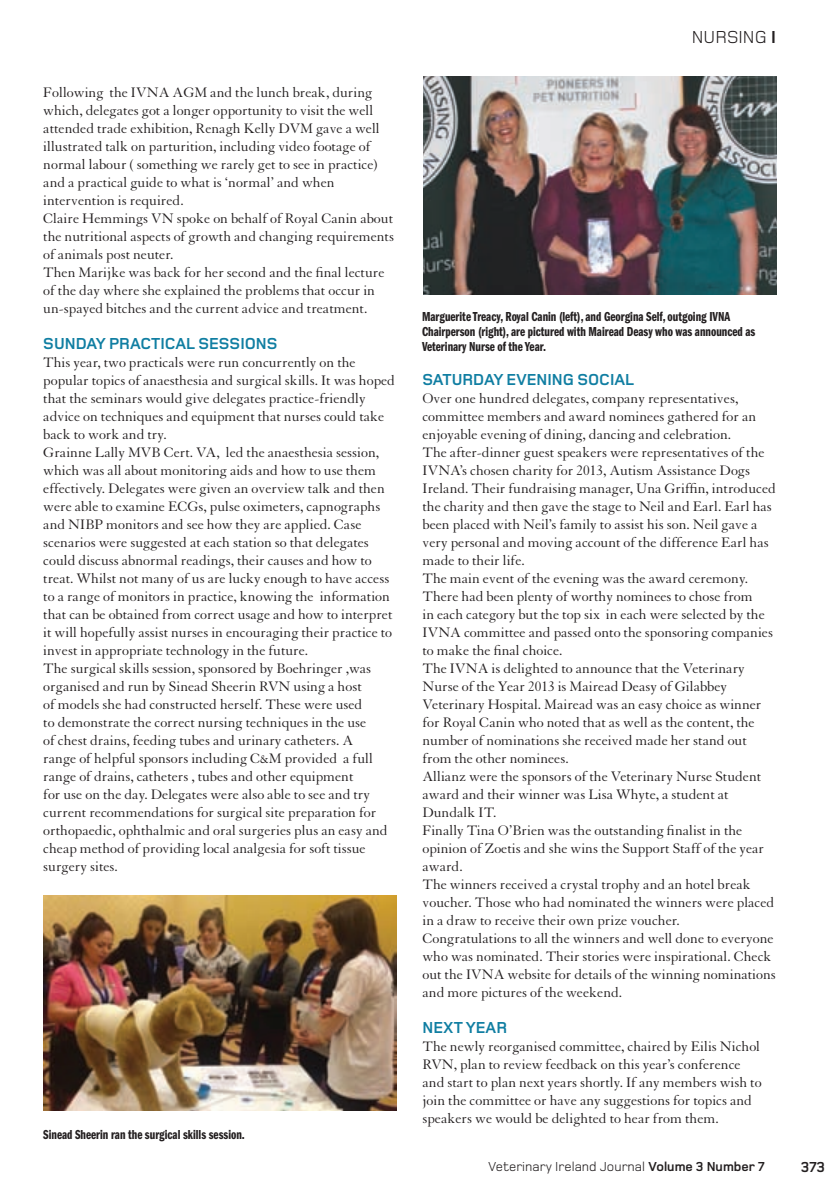
<style>
.page{position:relative;width:829px;height:1182px;background:#fff}
.page>*{position:absolute;margin:0;border:0;box-sizing:border-box;transform-origin:0 0}
.t1{font:18px "Foundry Monoline";color:#231f20}
.t2{font:700 16.5px "Foundry Monoline";color:#107ea2}
.t3{font:15px/18px "Granjon";color:#231f20}
.t4{font:700 15px "Foundry Monoline";color:#231f20}
.t5{font:13.5px/15px "Franklin Gothic Demi Cmpr";color:#231f20}
.t6{font:13.5px "Foundry Monoline";color:#231f20}
.s1{font-weight:700}
</style>
<div class="page">
<img style="left:423px;top:76px;width:353px;height:218px">
<img style="left:43px;top:895px;width:353px;height:215px">
<p class="t3" style="left:43px;top:84px;width:352px">Following the IVNA AGM and the lunch break, during which, delegates got a longer opportunity to visit the well attended trade exhibition, Renagh Kelly DVM gave a well illustrated talk on parturition, including video footage of normal labour ( something we rarely get to see in practice) and a practical guide to what is ‘normal’ and when intervention is required.<br>Claire Hemmings VN spoke on behalf of Royal Canin about the nutritional aspects of growth and changing requirements of animals post neuter.<br>Then Marijke was back for her second and the final lecture of the day where she explained the problems that occur in un-spayed bitches and the current advice and treatment.</p>
<p class="t2" style="left:43px;top:335px;width:22px">SUNDAY</p>
<p class="t2" style="left:109px;top:335px;width:21px">PRACTICA</p>
<p class="t2" style="left:186px;top:335px;width:34px">L SESSIONS</p>
<p class="t3" style="left:43px;top:354px;width:353px">This year, two practicals were run concurrently on the popular topics of anaesthesia and surgical skills. It was hoped that the seminars would give delegates practice-friendly advice on techniques and equipment that nurses could take back to work and try.<br>Grainne Lally MVB Cert. VA, led the anaesthesia session, which was all about monitoring aids and how to use them effectively. Delegates were given an overview talk and then were able to examine ECGs, pulse oximeters, capnographs and NIBP monitors and see how they are applied. Case scenarios were suggested at each station so that delegates could discuss abnormal readings, their causes and how to treat. Whilst not many of us are lucky enough to have access to a range of monitors in practice, knowing the information that can be obtained from correct usage and how to interpret it will hopefully assist nurses in encouraging their practice to invest in appropriate technology in the future.<br>The surgical skills session, sponsored by Boehringer ,was organised and run by Sinead Sheerin RVN using a host<br>of models she had constructed herself. These were used<br>to demonstrate the correct nursing techniques in the use<br>of chest drains, feeding tubes and urinary catheters. A<br>range of helpful sponsors including C&amp;M provided a full range of drains, catheters , tubes and other equipment<br>for use on the day. Delegates were also able to see and try current recommendations for surgical site preparation for orthopaedic, ophthalmic and oral surgeries plus an easy and cheap method of providing local analgesia for soft tissue surgery sites.</p>
<p class="t5" style="left:43px;top:1127px;width:203px">Sinead Sheerin ran the surgical skills session.</p>
<p class="t1" style="left:692px;top:28px;width:86px">NURSING <span class="s1">I</span></p>
<p class="t5" style="left:422px;top:309px;width:335px">Marguerite Treacy, Royal Canin (left), and Georgina Self, outgoing IVNA<br>Chairperson (right), are pictured with Mairead Deasy who was announced as<br>Veterinary Nurse of the Year.</p>
<p class="t2" style="left:422px;top:371px;width:22px">SATURDAY</p>
<p class="t2" style="left:506px;top:371px;width:21px">EVENING</p>
<p class="t2" style="left:577px;top:371px;width:21px">SOCIA</p>
<p class="t2" style="left:625px;top:371px;width:10px">L</p>
<p class="t3" style="left:422px;top:390px;width:355px">Over one hundred delegates, company representatives, committee members and award nominees gathered for an enjoyable evening of dining, dancing and celebration.<br>The after-dinner guest speakers were representatives of the IVNA’s chosen charity for 2013, Autism Assistance Dogs Ireland. Their fundraising manager, Una Griffin, introduced the charity and then gave the stage to Neil and Earl. Earl has been placed with Neil’s family to assist his son. Neil gave a very personal and moving account of the difference Earl has made to their life.<br>The main event of the evening was the award ceremony.<br>There had been plenty of worthy nominees to chose from<br>in each category but the top six in each were selected by the IVNA committee and passed onto the sponsoring companies to make the final choice.<br>The IVNA is delighted to announce that the Veterinary Nurse of the Year 2013 is Mairead Deasy of Gilabbey Veterinary Hospital. Mairead was an easy choice as winner for Royal Canin who noted that as well as the content, the number of nominations she received made her stand out from the other nominees.<br>Allianz were the sponsors of the Veterinary Nurse Student award and their winner was Lisa Whyte, a student at Dundalk IT.<br>Finally Tina O’Brien was the outstanding finalist in the opinion of Zoetis and she wins the Support Staff of the year award.<br>The winners received a crystal trophy and an hotel break voucher. Those who had nominated the winners were placed in a draw to receive their own prize voucher.<br>Congratulations to all the winners and well done to everyone who was nominated. Their stories were inspirational. Check out the IVNA website for details of the winning nominations and more pictures of the weekend.</p>
<p class="t2" style="left:422px;top:1019px;width:55px">NEXT YEAR</p>
<p class="t3" style="left:422px;top:1038px;width:341px">The newly reorganised committee, chaired by Eilis Nichol RVN, plan to review feedback on this year’s conference and start to plan next years shortly. If any members wish to join the committee or have any suggestions for topics and speakers we would be delighted to hear from them.</p>
<p class="t6" style="left:488px;top:1159px;width:277px">Veterinary Ireland Journal <span class="s1">VOLUME 3 NUMBER 7</span></p>
<p class="t4" style="left:801px;top:1159px;width:26px">373</p>
</div>
